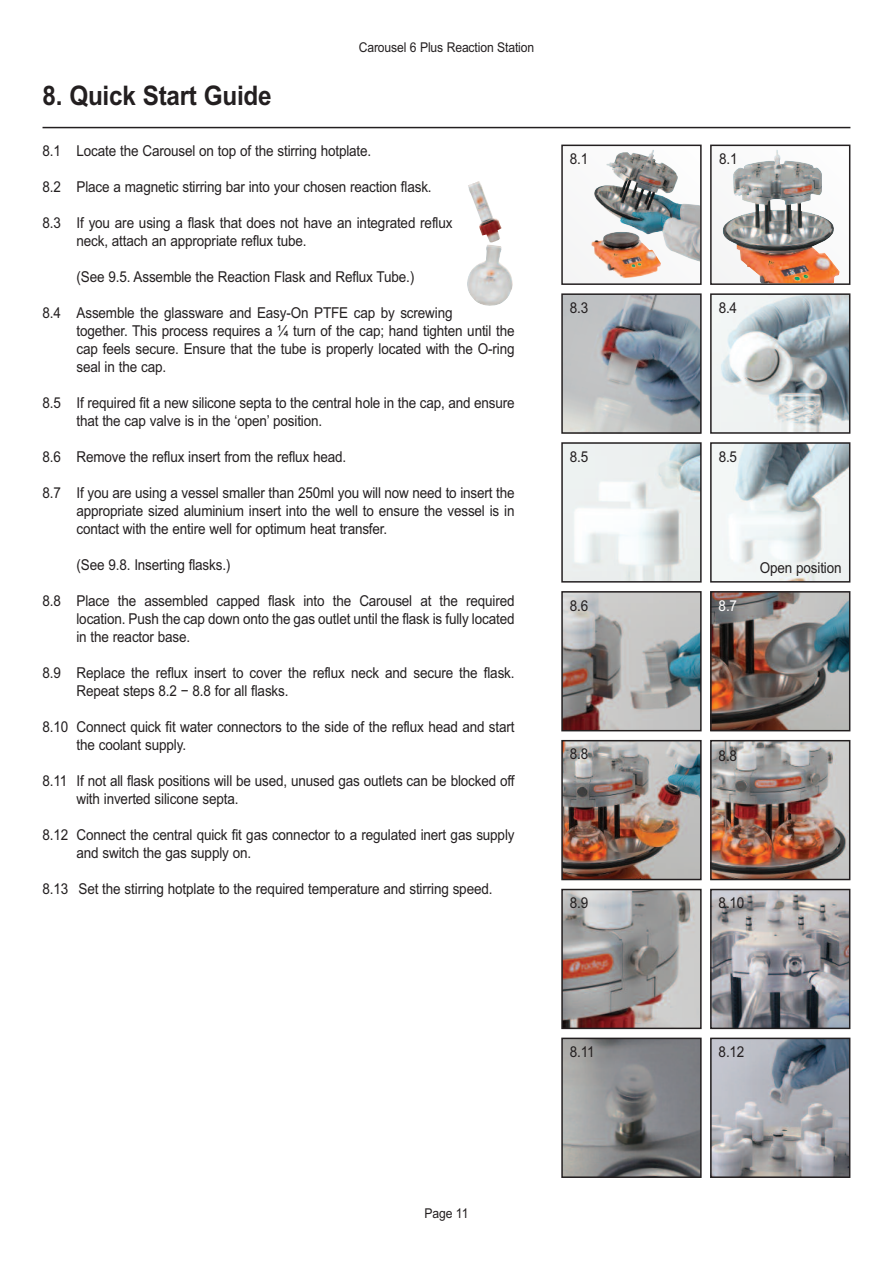
<style>
.page{position:relative;width:893px;height:1263px;background:#fff}
.page>*{position:absolute;margin:0;border:0;box-sizing:border-box;transform-origin:0 0}
.t1{font:700 27px "Arial";letter-spacing:-.01em;color:#231f20;scale:.9 1}
.t2{font:15px/18px "Arial";letter-spacing:-.01em;color:#231f20;scale:.9 1}
.t3{font:15px "Arial";color:#fff;scale:.9 1}
.t4{font:13.5px "Arial";letter-spacing:-.01em;color:#231f20;scale:.9 1}
</style>
<div class="page">
<div style="left:712px;top:146px;width:137px;height:137px;background:#f9f9f9"></div>
<img style="left:723px;top:150px;width:117px;height:132px">
<div style="left:710px;top:145px;width:140px;height:140px;border:2px solid #231f20"></div>
<img style="left:564px;top:1040px;width:135px;height:135px">
<div style="left:561px;top:1037px;width:141px;height:141px;border:2px solid #231f20"></div>
<img style="left:713px;top:1040px;width:134px;height:135px">
<div style="left:710px;top:1037px;width:140px;height:141px;border:2px solid #231f20"></div>
<img style="left:713px;top:892px;width:134px;height:134px">
<div style="left:710px;top:889px;width:140px;height:140px;border:2px solid #231f20"></div>
<img style="left:564px;top:892px;width:135px;height:134px">
<div style="left:561px;top:889px;width:141px;height:140px;border:2px solid #231f20"></div>
<img style="left:713px;top:743px;width:134px;height:134px">
<div style="left:710px;top:740px;width:140px;height:140px;border:2px solid #231f20"></div>
<img style="left:564px;top:743px;width:135px;height:134px">
<div style="left:561px;top:740px;width:141px;height:140px;border:2px solid #231f20"></div>
<img style="left:713px;top:594px;width:134px;height:134px">
<div style="left:710px;top:591px;width:140px;height:140px;border:2px solid #231f20"></div>
<img style="left:564px;top:594px;width:135px;height:134px">
<div style="left:561px;top:591px;width:141px;height:140px;border:2px solid #231f20"></div>
<img style="left:713px;top:445px;width:134px;height:135px">
<div style="left:710px;top:442px;width:140px;height:141px;border:2px solid #231f20"></div>
<img style="left:564px;top:445px;width:135px;height:135px">
<div style="left:561px;top:442px;width:141px;height:141px;border:2px solid #231f20"></div>
<img style="left:713px;top:296px;width:134px;height:135px">
<div style="left:710px;top:293px;width:140px;height:141px;border:2px solid #231f20"></div>
<img style="left:564px;top:296px;width:135px;height:135px">
<div style="left:561px;top:293px;width:141px;height:141px;border:2px solid #231f20"></div>
<svg style="left:564px;top:241px;width:97px;height:41px"></svg>
<img style="left:593px;top:150px;width:106px;height:112px">
<div style="left:561px;top:145px;width:141px;height:140px;border:2px solid #231f20"></div>
<img style="left:468px;top:181px;width:34px;height:62px">
<img style="left:467px;top:245px;width:46px;height:61px">
<hr style="left:43px;top:127px;width:807px;height:1px;background:#231f20">
<h1 class="t1" style="left:43px;top:80px;width:256px">8. Quick Start Guide</h1>
<p class="t4" style="left:359px;top:40px;width:196px">Carousel 6 Plus Reaction Station</p>
<p class="t2" style="left:43px;top:141px;width:367px">8.1 Locate the Carousel on top of the stirring hotplate.</p>
<p class="t2" style="left:43px;top:177px;width:434px">8.2 Place a magnetic stirring bar into your chosen reaction flask.</p>
<p class="t2" style="left:76px;top:213px;width:419px;text-indent:-34px">8.3 If you are using a flask that does not have an integrated reflux neck, attach an appropriate reflux tube.</p>
<p class="t2" style="left:77px;top:267px;width:377px">(See 9.5. Assemble the Reaction Flask and Reflux Tube.)</p>
<p class="t2" style="left:76px;top:303px;width:488px;text-indent:-34px">8.4 Assemble the glassware and Easy-On PTFE cap by screwing<br>together. This process requires a ¼ turn of the cap; hand tighten until the cap feels secure. Ensure that the tube is properly located with the O-ring seal in the cap.</p>
<p class="t2" style="left:76px;top:393px;width:488px;text-indent:-34px">8.5 If required fit a new silicone septa to the central hole in the cap, and ensure that the cap valve is in the ‘open’ position.</p>
<p class="t2" style="left:43px;top:447px;width:339px">8.6 Remove the reflux insert from the reflux head.</p>
<p class="t2" style="left:76px;top:483px;width:488px;text-align:justify;text-indent:-34px">8.7 If you are using a vessel smaller than 250ml you will now need to insert the appropriate sized aluminium insert into the well to ensure the vessel is in contact with the entire well for optimum heat transfer.</p>
<p class="t2" style="left:77px;top:555px;width:172px">(See 9.8. Inserting flasks.)</p>
<p class="t2" style="left:76px;top:591px;width:488px;text-align:justify;text-indent:-34px">8.8 Place the assembled capped flask into the Carousel at the required location. Push the cap down onto the gas outlet until the flask is fully located in the reactor base.</p>
<p class="t2" style="left:76px;top:663px;width:488px;text-indent:-34px">8.9 Replace the reflux insert to cover the reflux neck and secure the flask.<br>Repeat steps 8.2 − 8.8 for all flasks.</p>
<p class="t2" style="left:76px;top:717px;width:488px;text-indent:-34px">8.10 Connect quick fit water connectors to the side of the reflux head and start the coolant supply.</p>
<p class="t2" style="left:76px;top:771px;width:488px;text-indent:-34px">8.11 If not all flask positions will be used, unused gas outlets can be blocked off with inverted silicone septa.</p>
<p class="t2" style="left:76px;top:825px;width:488px;text-indent:-34px">8.12 Connect the central quick fit gas connector to a regulated inert gas supply and switch the gas supply on.</p>
<p class="t2" style="left:43px;top:879px;width:501px">8.13 Set the stirring hotplate to the required temperature and stirring speed.</p>
<p class="t2" style="left:570px;top:150px;width:22px">8.1</p>
<p class="t2" style="left:719px;top:150px;width:22px">8.1</p>
<p class="t2" style="left:570px;top:299px;width:22px">8.3</p>
<p class="t2" style="left:719px;top:299px;width:22px">8.4</p>
<p class="t2" style="left:570px;top:447px;width:22px">8.5</p>
<p class="t2" style="left:719px;top:447px;width:22px">8.5</p>
<p class="t2" style="left:570px;top:596px;width:22px">8.6</p>
<p class="t3" style="left:719px;top:596px;width:22px">8.7</p>
<p class="t2" style="left:760px;top:558px;width:92px">Open position</p>
<p class="t2" style="left:570px;top:745px;width:22px">8.8</p>
<p class="t2" style="left:719px;top:747px;width:22px">8.8</p>
<p class="t2" style="left:570px;top:894px;width:22px">8.9</p>
<p class="t2" style="left:719px;top:894px;width:30px">8.10</p>
<p class="t2" style="left:570px;top:1043px;width:29px">8.11</p>
<p class="t2" style="left:719px;top:1043px;width:30px">8.12</p>
<p class="t4" style="left:425px;top:1205px;width:50px">Page 11</p>
</div>
